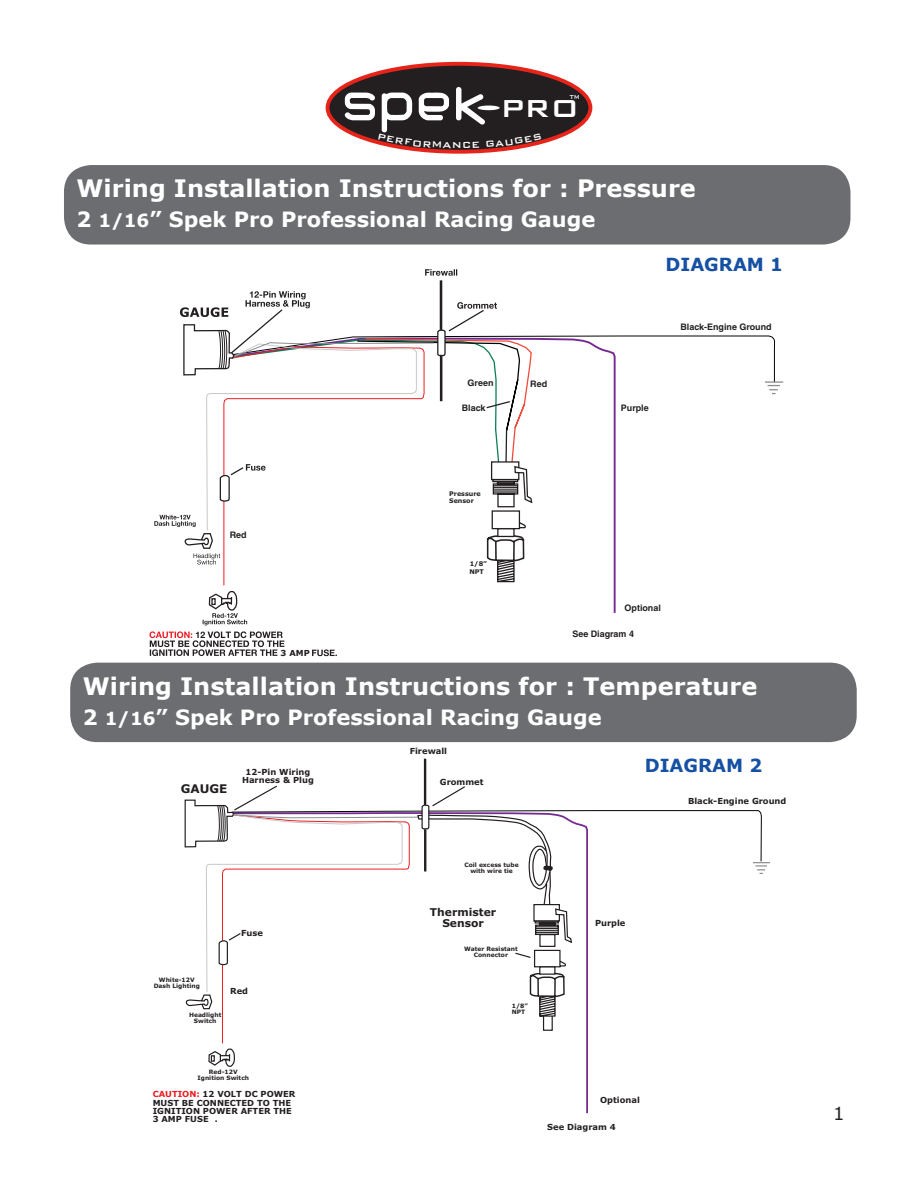
<style>
.page{position:relative;width:918px;height:1188px;background:#fff}
.page>*{position:absolute;margin:0;border:0;box-sizing:border-box;transform-origin:0 0}
.t1{font:500 32.85px "Bank Gothic";color:#fff}
.t2{font:700 24px "Verdana";color:#fff}
.t3{font:700 21px "Verdana";color:#fff}
.t4{font:700 18px "Verdana";color:#1550a3}
.t5{font:18px "Verdana";color:#231f20}
.t6{font:700 12px "Verdana";color:#231f20}
.t7{font:500 11.55px "Bank Gothic";color:#fff}
.t8{font:700 10.8px/10.8px "Verdana";color:#231f20;text-align:center}
.t9{font:700 9px "Helvetica LT";color:#231f20}
.t10{font:700 8.4px/8.4px "Verdana";color:#231f20;text-align:center}
.t11{font:700 8.25px "Verdana";color:#231f20}
.t12{font:500 7.65px "Bank Gothic";color:#fff;scale:.83 1}
.t13{font:700 6.45px/7.6px "Verdana";color:#231f20}
.t14{font:700 6px/6px "Verdana";color:#231f20;text-align:center}
.s1{font-size:18px}
.s2{color:#ee1d23}
</style>
<div class="page">
<div style="left:64px;top:165px;width:786px;height:80px;background:#6c6d70;border-radius:27px"></div>
<hr style="left:440px;top:280px;width:2px;height:50px;background:#231f20">
<svg style="left:425px;top:269px;width:32px;height:7px"></svg>
<svg style="left:246px;top:291px;width:64px;height:17px"></svg>
<svg style="left:180px;top:307px;width:48px;height:10px"></svg>
<svg style="left:457px;top:302px;width:40px;height:7px"></svg>
<svg style="left:184px;top:308px;width:301px;height:303px"></svg>
<svg style="left:203px;top:613px;width:44px;height:12px"></svg>
<svg style="left:149px;top:631px;width:188px;height:25px"></svg>
<svg style="left:154px;top:324px;width:629px;height:259px"></svg>
<hr style="left:424px;top:759px;width:2px;height:46px;background:#231f20">
<svg style="left:208px;top:785px;width:257px;height:282px"></svg>
<svg style="left:184px;top:799px;width:586px;height:245px"></svg>
<div style="left:539px;top:966px;width:16px;height:9px;background:#fff;border:1px solid #231f20"></div>
<div style="left:70px;top:663px;width:787px;height:79px;background:#6c6d70;border-radius:27px"></div>
<div style="left:328px;top:64px;width:262px;height:88px;background:#231f20;border-radius:50%"></div>
<div style="left:326px;top:62px;width:266px;height:92px;border:4px solid #e72419;border-radius:50%"></div>
<svg style="left:345px;top:87px;width:196px;height:61px"></svg>
<p class="t7" style="left:452px;top:136px;width:12px">N</p>
<p class="t12" style="left:570px;top:91px;width:13px">TM</p>
<p class="t1" style="left:500px;top:83px;width:80px">PRO</p>
<p class="t2" style="left:76px;top:171px;width:621px">Wiring Installation Instructions for : Pressure</p>
<p class="t3" style="left:76px;top:204px;width:521px">2 <span class="s1">1/16</span>” Spek Pro Professional Racing Gauge</p>
<p class="t4" style="left:666px;top:252px;width:119px">DIAGRAM 1</p>
<p class="t9" style="left:230px;top:529px;width:18px">Red</p>
<p class="t11" style="left:281px;top:647px;width:31px">3 AMP</p>
<p class="t9" style="left:468px;top:377px;width:27px">Green</p>
<p class="t9" style="left:462px;top:402px;width:25px">Black</p>
<p class="t9" style="left:621px;top:402px;width:29px">Purple</p>
<p class="t9" style="left:530px;top:378px;width:18px">Red</p>
<p class="t9" style="left:680px;top:321px;width:93px">Black-Engine Ground</p>
<p class="t13" style="left:449px;top:490px;width:33px">Pressure<br>Sensor</p>
<p class="t13" style="left:470px;top:559px;width:19px">1/8”</p>
<p class="t13" style="left:469px;top:568px;width:16px">NPT</p>
<p class="t9" style="left:625px;top:602px;width:38px">Optional</p>
<p class="t9" style="left:572px;top:628px;width:63px">See Diagram 4</p>
<p class="t2" style="left:83px;top:669px;width:676px">Wiring Installation Instructions for : Temperature</p>
<p class="t3" style="left:83px;top:702px;width:521px">2 <span class="s1">1/16</span>” Spek Pro Professional Racing Gauge</p>
<p class="t6" style="left:181px;top:780px;width:48px">GAUGE</p>
<p class="t10" style="left:242px;top:767px;width:73px">12-Pin Wiring<br>Harness &amp; Plug</p>
<p class="t10" style="left:241px;top:929px;width:23px">Fuse</p>
<p class="t14" style="left:154px;top:976px;width:48px">White-12V<br>Dash Lighting</p>
<p class="t14" style="left:189px;top:1011px;width:34px">Headlight<br>Switch</p>
<p class="t10" style="left:230px;top:987px;width:19px">Red</p>
<p class="t14" style="left:198px;top:1068px;width:53px">Red-12V<br>Ignition Switch</p>
<p class="t10" style="left:153px;top:1090px;width:144px;text-align:left"><span class="s2">CAUTION:</span> 12 VOLT DC POWER<br>MUST BE CONNECTED TO THE<br>IGNITION POWER AFTER THE<br>3 AMP FUSE .</p>
<p class="t10" style="left:410px;top:747px;width:39px">Firewall</p>
<p class="t10" style="left:440px;top:778px;width:45px">Grommet</p>
<p class="t14" style="left:464px;top:862px;width:56px">Coil excess tube with wire tie</p>
<p class="t8" style="left:430px;top:906px;width:68px">Thermister<br>Sensor</p>
<p class="t14" style="left:464px;top:946px;width:55px">Water Resistant<br>Connector</p>
<p class="t14" style="left:512px;top:1002px;width:18px;text-align:left">1/8”<br>NPT</p>
<p class="t4" style="left:645px;top:753px;width:119px">DIAGRAM 2</p>
<p class="t10" style="left:688px;top:797px;width:100px">Black-Engine Ground</p>
<p class="t10" style="left:595px;top:918px;width:32px">Purple</p>
<p class="t10" style="left:600px;top:1096px;width:41px">Optional</p>
<p class="t10" style="left:547px;top:1123px;width:70px">See Diagram 4</p>
<p class="t5" style="left:833px;top:1101px;width:13px">1</p>
</div>
